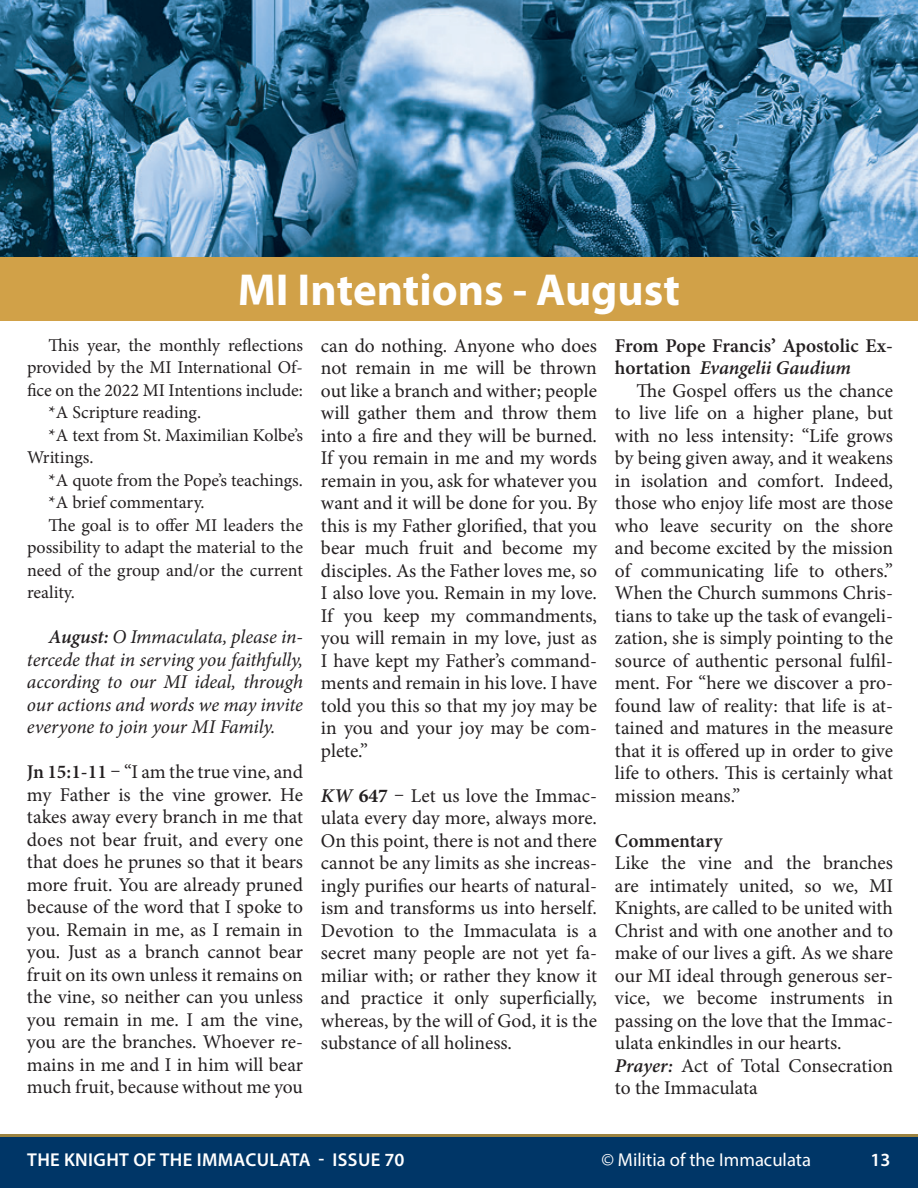
<style>
.page{position:relative;width:918px;height:1188px;background:#fff}
.page>*{position:absolute;margin:0;border:0;box-sizing:border-box;transform-origin:0 0}
.t1{font:700 45px "Myriad Pro";color:#fff}
.t2{font:19.5px/22.5px "Minion Pro";letter-spacing:-.005em;color:#231f20;text-align:justify}
.t3{font:italic 19.5px/22.5px "Minion Pro";letter-spacing:-.01em;color:#231f20;text-align:justify}
.t4{font:600 19.5px/22.5px "Minion Pro";color:#231f20}
.t5{font:600 18.6px "Myriad Pro";letter-spacing:.02em;color:#fff}
.t6{font:18.6px "Myriad Pro";color:#fff}
.t7{font:18px/22.5px "Minion Pro";color:#231f20;text-align:justify}
.s1{font-weight:600}
.s2{font-weight:600;font-style:italic}
.s3{font-weight:700}
.s4{font-style:italic}
</style>
<div class="page">
<div style="left:0;top:1134px;width:918px;height:54px;background:#003667"></div>
<img style="left:0;top:0;width:918px;height:257px">
<div style="left:0;top:257px;width:918px;height:64px;background:#d1a148"></div>
<p class="t1" style="left:238px;top:261px;width:444px">MI Intentions - August</p>
<p class="t7" style="left:27px;top:334px;width:278px;text-indent:22px">This year, the monthly reflections provided by the MI International Of&shy;fice on the 2022 MI Intentions include:</p>
<p class="t7" style="left:49px;top:401px;width:154px">*A Scripture reading.</p>
<p class="t7" style="left:27px;top:424px;width:278px;text-indent:22px">*A text from St. Maximilian Kolbe’s<br>Writings.</p>
<p class="t7" style="left:49px;top:469px;width:256px">*A quote from the Pope’s teachings.</p>
<p class="t7" style="left:49px;top:491px;width:158px">*A brief commentary.</p>
<p class="t7" style="left:27px;top:514px;width:278px;text-indent:22px">The goal is to offer MI leaders the possibility to adapt the material to the need of the group and/or the current reality.</p>
<p class="t3" style="left:27px;top:626px;width:278px;text-indent:22px"><span class="s1">August:</span> O Immaculata, please in&shy;tercede that in serving you faithfully, according to our MI ideal, through our actions and words we may invite everyone to join your MI Family.</p>
<p class="t2" style="left:27px;top:761px;width:278px"><span class="s1">Jn 15:1-11</span> – “I am the true vine, and my Father is the vine grower. He takes away every branch in me that does not bear fruit, and every one that does he prunes so that it bears more fruit. You are already pruned because of the word that I spoke to you. Remain in me, as I remain in you. Just as a branch cannot bear fruit on its own unless it remains on the vine, so neither can you unless you remain in me. I am the vine, you are the branches. Whoever re&shy;mains in me and I in him will bear much fruit, because without me you</p>
<p class="t2" style="left:321px;top:334px;width:278px">can do nothing. Anyone who does not remain in me will be thrown out like a branch and wither; people will gather them and throw them into a fire and they will be burned.<br>If you remain in me and my words remain in you, ask for whatever you want and it will be done for you. By this is my Father glorified, that you bear much fruit and become my disciples. As the Father loves me, so I also love you. Remain in my love.<br>If you keep my commandments, you will remain in my love, just as I have kept my Father’s command&shy;ments and remain in his love. I have told you this so that my joy may be in you and your joy may be com&shy;plete.”</p>
<p class="t2" style="left:321px;top:784px;width:278px"><span class="s2">KW</span> <span class="s3">647</span> – Let us love the Immac&shy;ulata every day more, always more.<br>On this point, there is not and there cannot be any limits as she increas&shy;ingly purifies our hearts of natural&shy;ism and transforms us into herself.<br>Devotion to the Immaculata is a secret many people are not yet fa&shy;miliar with; or rather they know it and practice it only superficially, whereas, by the will of God, it is the substance of all holiness.</p>
<p class="t4" style="left:615px;top:334px;width:280px">From Pope Francis<span class="s3">’</span> Apostolic Ex&shy;hortation <span class="s4">Evangelii Gaudium</span></p>
<p class="t2" style="left:615px;top:379px;width:280px;text-indent:22px">The Gospel offers us the chance to live life on a higher plane, but with no less intensity: “Life grows by being given away, and it weakens in isolation and comfort. Indeed, those who enjoy life most are those who leave security on the shore and become excited by the mission of communicating life to others.” When the Church summons Chris&shy;tians to take up the task of evangeli&shy;zation, she is simply pointing to the source of authentic personal fulfil&shy;ment. For “here we discover a pro&shy;found law of reality: that life is at&shy;tained and matures in the measure that it is offered up in order to give life to others. This is certainly what mission means.”</p>
<p class="t4" style="left:615px;top:829px;width:109px">Commentary</p>
<p class="t2" style="left:615px;top:852px;width:280px">Like the vine and the branches are intimately united, so we, MI Knights, are called to be united with Christ and with one another and to make of our lives a gift. As we share our MI ideal through generous ser&shy;vice, we become instruments in passing on the love that the Immac&shy;ulata enkindles in our hearts.</p>
<p class="t2" style="left:615px;top:1055px;width:280px"><span class="s2">Prayer:</span> Act of Total Consecration to the Immaculata</p>
<p class="t5" style="left:27px;top:1148px;width:379px">THE KNIGHT OF THE IMMACULATA - ISSUE 70</p>
<p class="t6" style="left:601px;top:1148px;width:211px">© Militia of the Immaculata</p>
<p class="t5" style="left:871px;top:1148px;width:21px">13</p>
</div>
